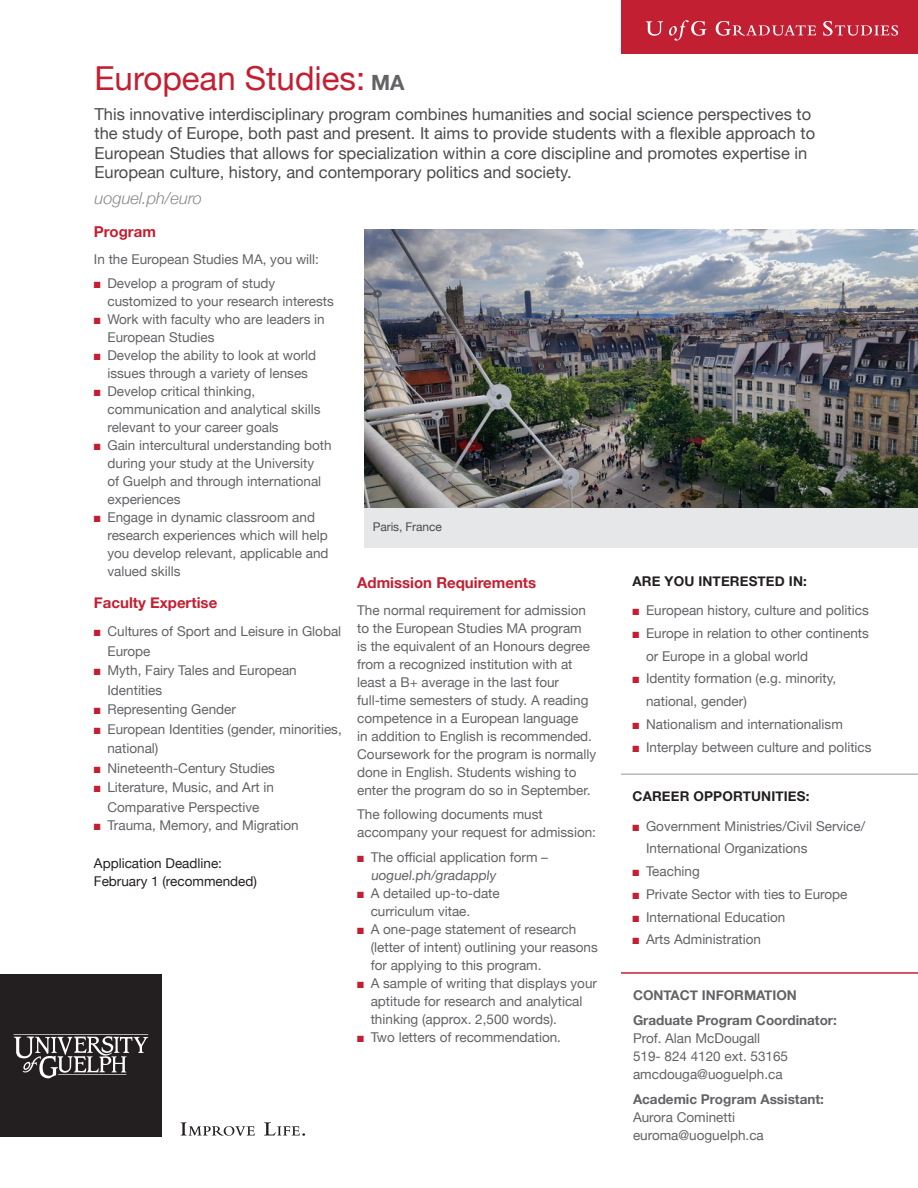
<style>
.page{position:relative;width:918px;height:1188px;background:#fff}
.page>*{position:absolute;margin:0;border:0;box-sizing:border-box;transform-origin:0 0}
.t1{font:33px "Helvetica Neue";color:#c31f32}
.Introduction__9pt_af{font:16.5px/19.5px "Helvetica Neue";color:#4b4c4d}
.t2{font:italic 300 16.5px "Helvetica Neue";color:#87898c}
.Subhead_1__6pt_after{font:700 15px "Helvetica Neue";color:#c31f32}
.t3{font:13.5px/18px "Helvetica Neue";color:#636366}
.Subheading_Black{font:13.5px/18px "Helvetica Neue";color:#231f20}
.SubHeading_-_Black_H{font:700 13.5px "Helvetica Neue";letter-spacing:.01em;color:#231f20}
.t4{font:700 13.5px "Helvetica Neue";color:#636366}
.t5{font:12px "Helvetica Neue";letter-spacing:-.01em;color:#4b4c4d}
.s1{font-weight:700;font-size:21px;color:#636366}
.s2{color:#c31f32}
.s3{font-weight:700}
</style>
<div class="page">
<div style="left:0;top:974px;width:162px;height:163px;background:#231f20"></div>
<svg style="left:13px;top:1034px;width:135px;height:44px"></svg>
<svg style="left:181px;top:1122px;width:74px;height:14px"></svg>
<svg style="left:264px;top:1122px;width:41px;height:14px"></svg>
<div style="left:621px;top:0;width:297px;height:54px;background:#c31f32"></div>
<svg style="left:646px;top:20px;width:252px;height:21px"></svg>
<hr style="left:621px;top:774px;width:297px;height:1px;background:#939598">
<hr style="left:621px;top:972px;width:297px;height:2px;background:#c31f32">
<img style="left:364px;top:229px;width:554px;height:279px">
<div style="left:364px;top:508px;width:554px;height:39px;background:#e6e7e9"></div>
<p class="t1" style="left:94px;top:54px;width:312px">European Studies: <span class="s1">MA</span></p>
<p class="Introduction__9pt_af" style="left:94px;top:105px;width:722px">This innovative interdisciplinary program combines humanities and social science perspectives to the study of Europe, both past and present. It aims to provide students with a flexible approach to European Studies that allows for specialization within a core discipline and promotes expertise in European culture, history, and contemporary politics and society.</p>
<p class="t2" style="left:94px;top:185px;width:109px">uoguel.ph/euro</p>
<p class="Subhead_1__6pt_after" style="left:94px;top:220px;width:63px">Program</p>
<p class="t3" style="left:94px;top:251px;width:227px">In the European Studies MA, you will:</p>
<p class="t3" style="left:107px;top:275px;width:228px;text-indent:-14px"><span class="s2">■</span> Develop a program of study customized to your research interests</p>
<p class="t3" style="left:107px;top:311px;width:219px;text-indent:-14px"><span class="s2">■</span> Work with faculty who are leaders in<br>European Studies</p>
<p class="t3" style="left:94px;top:347px;width:224px;text-align:center"><span class="s2">■</span> Develop the ability to look at world issues through a variety of lenses</p>
<p class="t3" style="left:107px;top:383px;width:215px;text-indent:-14px"><span class="s2">■</span> Develop critical thinking, communication and analytical skills relevant to your career goals</p>
<p class="t3" style="left:107px;top:437px;width:226px;text-indent:-14px"><span class="s2">■</span> Gain intercultural understanding both during your study at the University<br>of Guelph and through international experiences</p>
<p class="t3" style="left:107px;top:509px;width:223px;text-indent:-14px"><span class="s2">■</span> Engage in dynamic classroom and research experiences which will help you develop relevant, applicable and valued skills</p>
<p class="Subhead_1__6pt_after" style="left:94px;top:591px;width:125px">Faculty Expertise</p>
<p class="t3" style="left:107px;top:623px;width:235px;line-height:19.5px;text-indent:-14px"><span class="s2">■</span> Cultures of Sport and Leisure in Global<br>Europe</p>
<p class="t3" style="left:107px;top:662px;width:191px;line-height:19.5px;text-indent:-14px"><span class="s2">■</span> Myth, Fairy Tales and European<br>Identities</p>
<p class="t3" style="left:94px;top:701px;width:144px"><span class="s2">■</span> Representing Gender</p>
<p class="t3" style="left:107px;top:720px;width:236px;line-height:19.5px;text-indent:-14px"><span class="s2">■</span> European Identities (gender, minorities, national)</p>
<p class="t3" style="left:94px;top:760px;width:183px"><span class="s2">■</span> Nineteenth-Century Studies</p>
<p class="t3" style="left:94px;top:779px;width:182px;line-height:19.5px;text-align:center"><span class="s2">■</span> Literature, Music, and Art in<br>Comparative Perspective</p>
<p class="t3" style="left:94px;top:817px;width:206px"><span class="s2">■</span> Trauma, Memory, and Migration</p>
<p class="Subheading_Black" style="left:94px;top:855px;width:165px">Application Deadline:<br>February 1 (recommended)</p>
<p class="t5" style="left:373px;top:519px;width:70px">Paris, France</p>
<p class="SubHeading_-_Black_H" style="left:633px;top:570px;width:176px">ARE YOU INTERESTED IN:</p>
<p class="t3" style="left:633px;top:602px;width:238px"><span class="s2">■</span> European history, culture and politics</p>
<p class="t3" style="left:646px;top:623px;width:224px;line-height:22.6px;text-indent:-14px"><span class="s2">■</span> Europe in relation to other continents or Europe in a global world</p>
<p class="t3" style="left:646px;top:668px;width:192px;line-height:22.6px;text-indent:-14px"><span class="s2">■</span> Identity formation (e.g. minority, national, gender)</p>
<p class="t3" style="left:633px;top:716px;width:212px"><span class="s2">■</span> Nationalism and internationalism</p>
<p class="t3" style="left:633px;top:739px;width:241px"><span class="s2">■</span> Interplay between culture and politics</p>
<p class="SubHeading_-_Black_H" style="left:633px;top:786px;width:178px">CAREER OPPORTUNITIES:</p>
<p class="t3" style="left:646px;top:815px;width:221px;line-height:22.6px;text-indent:-14px"><span class="s2">■</span> Government Ministries/Civil Service/<br>International Organizations</p>
<p class="t3" style="left:633px;top:863px;width:69px"><span class="s2">■</span> Teaching</p>
<p class="t3" style="left:633px;top:886px;width:216px"><span class="s2">■</span> Private Sector with ties to Europe</p>
<p class="t3" style="left:633px;top:909px;width:154px"><span class="s2">■</span> International Education</p>
<p class="t3" style="left:633px;top:931px;width:130px"><span class="s2">■</span> Arts Administration</p>
<p class="Subhead_1__6pt_after" style="left:357px;top:571px;width:181px">Admission Requirements</p>
<p class="t3" style="left:357px;top:602px;width:241px">The normal requirement for admission to the European Studies MA program<br>is the equivalent of an Honours degree from a recognized institution with at least a B+ average in the last four full-time semesters of study. A reading competence in a European language<br>in addition to English is recommended.<br>Coursework for the program is normally done in English. Students wishing to enter the program do so in September.</p>
<p class="t3" style="left:357px;top:806px;width:240px">The following documents must accompany your request for admission:</p>
<p class="t3" style="left:371px;top:849px;width:179px;text-indent:-14px"><span class="s2">■</span> The official application form – uoguel.ph/gradapply</p>
<p class="t3" style="left:371px;top:885px;width:131px;text-indent:-14px"><span class="s2">■</span> A detailed up-to-date curriculum vitae.</p>
<p class="t3" style="left:371px;top:921px;width:229px;text-indent:-14px"><span class="s2">■</span> A one-page statement of research (letter of intent) outlining your reasons for applying to this program.</p>
<p class="t3" style="left:371px;top:975px;width:228px;text-indent:-14px"><span class="s2">■</span> A sample of writing that displays your aptitude for research and analytical thinking (approx. 2,500 words).</p>
<p class="t3" style="left:357px;top:1029px;width:205px"><span class="s2">■</span> Two letters of recommendation.</p>
<p class="t4" style="left:633px;top:985px;width:165px">CONTACT INFORMATION</p>
<p class="t3" style="left:633px;top:1012px;width:205px"><span class="s3">Graduate Program Coordinator:<br></span>Prof. Alan McDougall<br>519- 824 4120 ext. 53165 amcdouga@uoguelph.ca</p>
<p class="t3" style="left:633px;top:1091px;width:192px"><span class="s3">Academic Program Assistant:<br></span>Aurora Cominetti euroma@uoguelph.ca</p>
</div>
